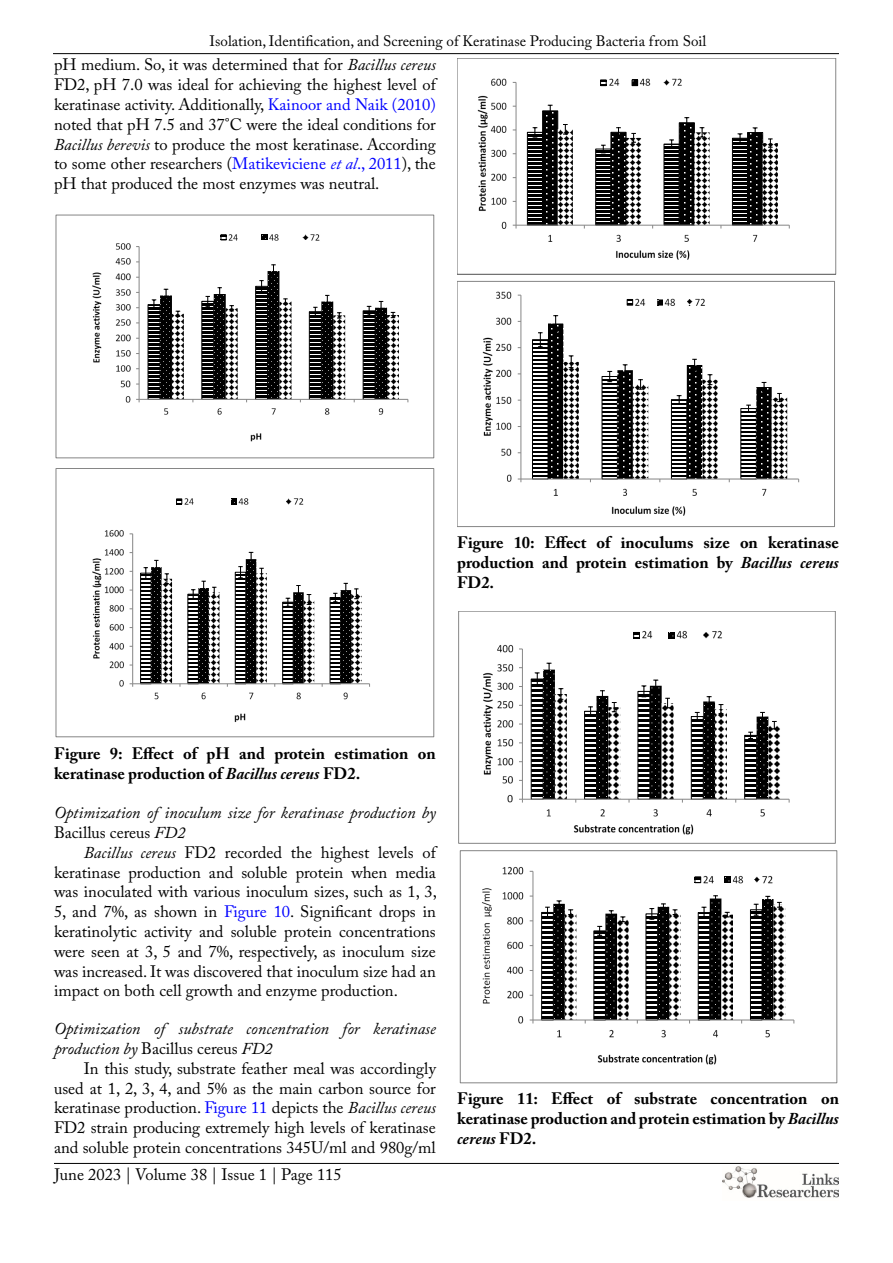
<style>
.page{position:relative;width:893px;height:1263px;background:#fff}
.page>*{position:absolute;margin:0;border:0;box-sizing:border-box;transform-origin:0 0}
.t1{font:16.5px/19.8px "Adobe Caslon Pro";color:#000;text-align:justify}
.t2{font:700 16.5px/19.8px "Adobe Caslon Pro";color:#000;text-align:justify}
.t3{font:italic 16.5px/19.8px "Adobe Caslon Pro";color:#000}
.t4{font:15px "Adobe Caslon Pro";color:#000}
.s1{font-style:italic}
.s2{color:#00f}
.s3{font-style:italic;color:#00f}
.s4{font-style:normal}
</style>
<div class="page">
<hr style="left:53px;top:53px;width:786px;height:1px;background:#000">
<hr style="left:54px;top:1163px;width:785px;height:1px;background:#000">
<img style="left:722px;top:1166px;width:117px;height:32px">
<hr style="left:132px;top:534px;width:1px;height:150px;background:#868686">
<hr style="left:133px;top:683px;width:237px;height:1px;background:#868686">
<svg style="left:140px;top:552px;width:222px;height:135px"></svg>
<img style="left:119px;top:680px;width:11px;height:7px">
<img style="left:109px;top:624px;width:21px;height:45px">
<img style="left:109px;top:605px;width:21px;height:7px">
<img style="left:104px;top:549px;width:26px;height:45px">
<img style="left:104px;top:530px;width:26px;height:7px">
<img style="left:154px;top:692px;width:5px;height:8px">
<img style="left:201px;top:692px;width:5px;height:8px">
<img style="left:249px;top:692px;width:5px;height:8px">
<img style="left:296px;top:692px;width:5px;height:8px">
<img style="left:343px;top:692px;width:5px;height:8px">
<img style="left:92px;top:591px;width:15px;height:68px">
<img style="left:92px;top:586px;width:15px;height:5px">
<img style="left:92px;top:552px;width:15px;height:34px">
<img style="left:234px;top:713px;width:12px;height:9px">
<img style="left:178px;top:498px;width:16px;height:7px">
<img style="left:233px;top:498px;width:16px;height:7px">
<img style="left:288px;top:498px;width:16px;height:7px">
<div style="left:56px;top:468px;width:378px;height:269px;border:1px solid #868686"></div>
<hr style="left:139px;top:247px;width:1px;height:152px;background:#868686">
<hr style="left:139px;top:399px;width:269px;height:1px;background:#868686">
<svg style="left:147px;top:264px;width:252px;height:138px"></svg>
<img style="left:125px;top:396px;width:6px;height:7px">
<img style="left:120px;top:380px;width:11px;height:8px">
<img style="left:116px;top:365px;width:15px;height:7px">
<img style="left:116px;top:350px;width:15px;height:7px">
<img style="left:115px;top:334px;width:16px;height:8px">
<img style="left:116px;top:319px;width:15px;height:7px">
<img style="left:115px;top:304px;width:16px;height:7px">
<img style="left:116px;top:289px;width:15px;height:7px">
<img style="left:115px;top:273px;width:16px;height:8px">
<img style="left:115px;top:258px;width:16px;height:7px">
<img style="left:116px;top:243px;width:15px;height:7px">
<img style="left:164px;top:408px;width:5px;height:7px">
<img style="left:217px;top:408px;width:5px;height:7px">
<img style="left:271px;top:408px;width:5px;height:7px">
<img style="left:325px;top:408px;width:5px;height:7px">
<img style="left:378px;top:408px;width:6px;height:7px">
<img style="left:92px;top:272px;width:10px;height:91px">
<img style="left:250px;top:433px;width:12px;height:9px">
<img style="left:223px;top:234px;width:15px;height:7px">
<img style="left:264px;top:234px;width:15px;height:7px">
<img style="left:305px;top:234px;width:15px;height:7px">
<div style="left:56px;top:215px;width:378px;height:243px;border:1px solid #868686"></div>
<hr style="left:516px;top:82px;width:1px;height:143px;background:#868686">
<hr style="left:516px;top:225px;width:273px;height:1px;background:#868686">
<svg style="left:527px;top:105px;width:251px;height:123px"></svg>
<img style="left:501px;top:221px;width:12px;height:8px">
<img style="left:494px;top:197px;width:19px;height:8px">
<img style="left:494px;top:173px;width:19px;height:8px">
<img style="left:494px;top:149px;width:19px;height:8px">
<img style="left:494px;top:125px;width:19px;height:8px">
<img style="left:494px;top:102px;width:19px;height:8px">
<img style="left:491px;top:78px;width:22px;height:8px">
<img style="left:548px;top:234px;width:5px;height:8px">
<img style="left:616px;top:234px;width:5px;height:8px">
<img style="left:684px;top:234px;width:5px;height:8px">
<img style="left:753px;top:234px;width:5px;height:8px">
<img style="left:477px;top:95px;width:17px;height:116px">
<img style="left:616px;top:250px;width:74px;height:10px">
<div style="left:600px;top:80px;width:7px;height:6px;border:1px solid #000"></div>
<img style="left:602px;top:78px;width:18px;height:9px">
<svg style="left:632px;top:80px;width:2px;height:6px"></svg>
<img style="left:634px;top:78px;width:17px;height:9px">
<img style="left:665px;top:78px;width:17px;height:8px">
<div style="left:457px;top:58px;width:379px;height:217px;border:1px solid #868686"></div>
<hr style="left:520px;top:295px;width:1px;height:184px;background:#868686">
<hr style="left:521px;top:479px;width:278px;height:1px;background:#868686">
<svg style="left:532px;top:315px;width:255px;height:167px"></svg>
<img style="left:507px;top:474px;width:11px;height:8px">
<img style="left:501px;top:448px;width:17px;height:8px">
<img style="left:499px;top:422px;width:19px;height:8px">
<img style="left:499px;top:396px;width:19px;height:8px">
<img style="left:499px;top:369px;width:19px;height:8px">
<img style="left:499px;top:343px;width:19px;height:8px">
<img style="left:496px;top:317px;width:22px;height:8px">
<img style="left:496px;top:291px;width:22px;height:8px">
<img style="left:553px;top:488px;width:5px;height:8px">
<img style="left:623px;top:488px;width:4px;height:8px">
<img style="left:692px;top:488px;width:5px;height:8px">
<img style="left:762px;top:488px;width:5px;height:8px">
<img style="left:482px;top:337px;width:17px;height:99px">
<img style="left:611px;top:506px;width:75px;height:10px">
<div style="left:627px;top:299px;width:6px;height:7px;border:1px solid #000"></div>
<img style="left:629px;top:298px;width:17px;height:8px">
<svg style="left:657px;top:299px;width:2px;height:6px"></svg>
<img style="left:659px;top:298px;width:16px;height:8px">
<img style="left:689px;top:298px;width:16px;height:8px">
<div style="left:457px;top:281px;width:378px;height:246px;border:1px solid #868686"></div>
<hr style="left:522px;top:649px;width:1px;height:150px;background:#868686">
<hr style="left:522px;top:799px;width:267px;height:1px;background:#868686">
<svg style="left:530px;top:663px;width:250px;height:139px"></svg>
<img style="left:507px;top:794px;width:6px;height:9px">
<img style="left:502px;top:776px;width:11px;height:8px">
<img style="left:500px;top:757px;width:14px;height:9px">
<img style="left:500px;top:738px;width:14px;height:9px">
<img style="left:500px;top:720px;width:14px;height:8px">
<img style="left:500px;top:700px;width:14px;height:9px">
<img style="left:500px;top:682px;width:14px;height:8px">
<img style="left:497px;top:664px;width:17px;height:8px">
<img style="left:497px;top:644px;width:17px;height:9px">
<img style="left:546px;top:809px;width:5px;height:8px">
<img style="left:600px;top:809px;width:5px;height:8px">
<img style="left:653px;top:809px;width:5px;height:8px">
<img style="left:706px;top:809px;width:6px;height:8px">
<img style="left:760px;top:809px;width:5px;height:8px">
<img style="left:482px;top:667px;width:18px;height:108px">
<img style="left:573px;top:824px;width:121px;height:11px">
<div style="left:633px;top:632px;width:7px;height:7px;border:1px solid #000"></div>
<img style="left:635px;top:630px;width:18px;height:9px">
<img style="left:670px;top:630px;width:18px;height:9px">
<img style="left:705px;top:630px;width:17px;height:9px">
<div style="left:458px;top:611px;width:378px;height:233px;border:1px solid #868686"></div>
<hr style="left:533px;top:871px;width:1px;height:149px;background:#868686">
<hr style="left:533px;top:1019px;width:261px;height:1px;background:#868686">
<svg style="left:530px;top:1019px;width:4px;height:4px"></svg>
<svg style="left:541px;top:895px;width:244px;height:128px"></svg>
<img style="left:518px;top:1016px;width:12px;height:8px">
<img style="left:507px;top:990px;width:23px;height:9px">
<img style="left:506px;top:966px;width:24px;height:8px">
<img style="left:507px;top:941px;width:23px;height:8px">
<img style="left:507px;top:917px;width:23px;height:8px">
<img style="left:502px;top:892px;width:28px;height:8px">
<img style="left:502px;top:866px;width:28px;height:9px">
<img style="left:557px;top:1030px;width:5px;height:8px">
<img style="left:609px;top:1029px;width:5px;height:9px">
<img style="left:661px;top:1029px;width:5px;height:9px">
<img style="left:713px;top:1030px;width:5px;height:8px">
<img style="left:765px;top:1030px;width:5px;height:8px">
<img style="left:482px;top:888px;width:10px;height:116px">
<img style="left:597px;top:1054px;width:120px;height:11px">
<div style="left:694px;top:876px;width:7px;height:7px;border:1px solid #000"></div>
<img style="left:697px;top:875px;width:17px;height:9px">
<img style="left:726px;top:875px;width:18px;height:9px">
<img style="left:756px;top:875px;width:17px;height:9px">
<div style="left:460px;top:851px;width:377px;height:232px;border:1px solid #868686"></div>
<p class="t4" style="left:210px;top:32px;width:498px">Isolation, Identification, and Screening of Keratinase Producing Bacteria from Soil</p>
<p class="t1" style="left:54px;top:55px;width:383px">pH medium. So, it was determined that for <span class="s1">Bacillus cereus </span>FD2, pH 7.0 was ideal for achieving the highest level of keratinase activity. Additionally, <span class="s2">Kainoor and Naik (2010) </span>noted that pH 7.5 and 37°C were the ideal conditions for <span class="s1">Bacillus berevis</span> to produce the most keratinase. According to some other researchers (<span class="s2">Matikeviciene</span> <span class="s3">et al</span><span class="s2">., 2011</span>), the pH that produced the most enzymes was neutral.</p>
<p class="t2" style="left:457px;top:533px;width:383px">Figure 10: Effect of inoculums size on keratinase production and protein estimation by <span class="s1">Bacillus cereus </span>FD2.</p>
<p class="t2" style="left:54px;top:743px;width:383px">Figure 9: Effect of pH and protein estimation on keratinase production of <span class="s1">Bacillus cereus</span> FD2.</p>
<p class="t3" style="left:54px;top:802px;width:383px">Optimization of inoculum size for keratinase production by<br><span class="s4">Bacillus cereus</span> FD2</p>
<p class="t1" style="left:54px;top:842px;width:384px;text-indent:30px"><span class="s1">Bacillus cereus</span> FD2 recorded the highest levels of keratinase production and soluble protein when media was inoculated with various inoculum sizes, such as 1, 3, 5, and 7%, as shown in <span class="s2">Figure 10</span>. Significant drops in keratinolytic activity and soluble protein concentrations were seen at 3, 5 and 7%, respectively, as inoculum size was increased. It was discovered that inoculum size had an impact on both cell growth and enzyme production.</p>
<p class="t3" style="left:54px;top:1018px;width:383px">Optimization of substrate concentration for keratinase production by <span class="s4">Bacillus cereus</span> FD2</p>
<p class="t1" style="left:54px;top:1058px;width:383px;text-indent:30px">In this study, substrate feather meal was accordingly used at 1, 2, 3, 4, and 5% as the main carbon source for keratinase production. <span class="s2">Figure 11</span> depicts the <span class="s1">Bacillus cereus </span>FD2 strain producing extremely high levels of keratinase and soluble protein concentrations 345U/ml and 980g/ml</p>
<p class="t1" style="left:54px;top:1164px;width:289px">June 2023 | Volume 38 | Issue 1 | Page 115</p>
<p class="t2" style="left:457px;top:1089px;width:383px">Figure 11: Effect of substrate concentration on keratinase production and protein estimation by <span class="s1">Bacillus cereus</span> FD2.</p>
</div>
